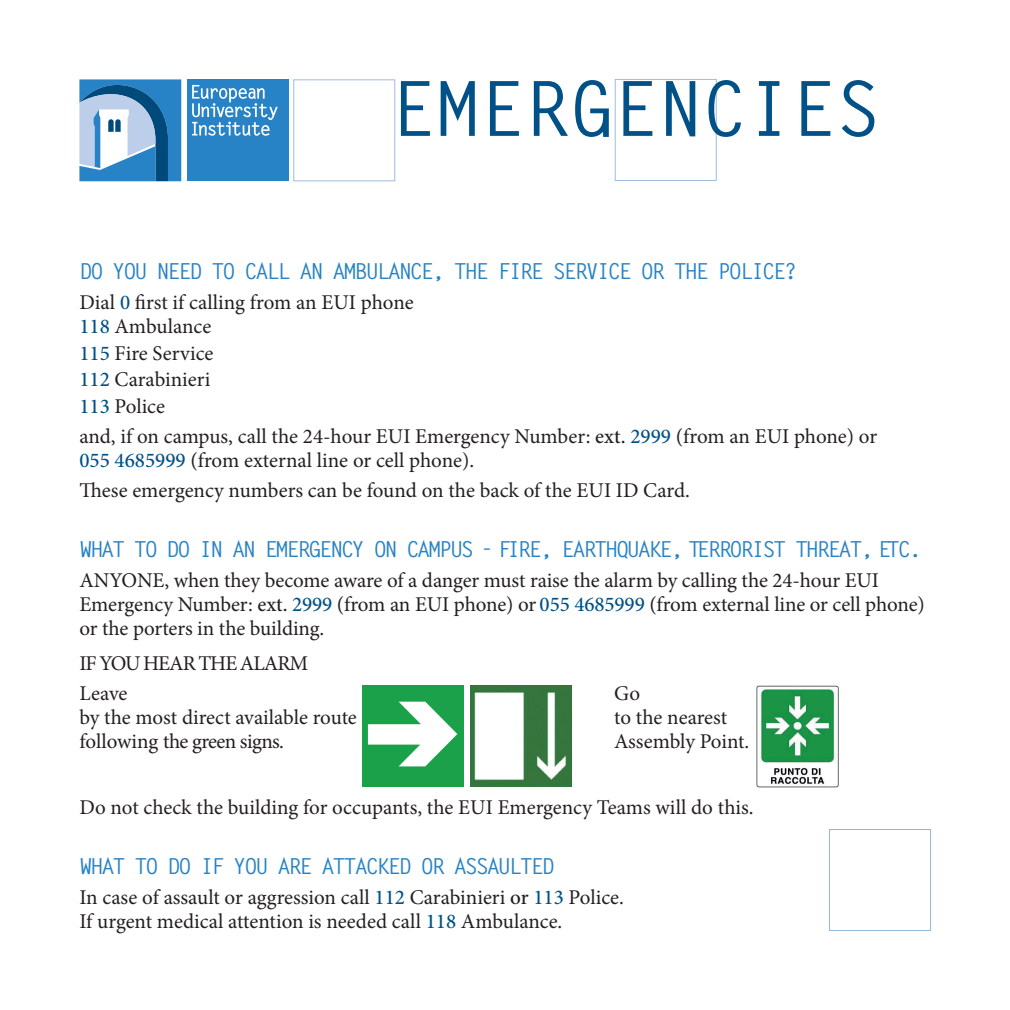
<style>
.page{position:relative;width:1010px;height:1010px;background:#fff}
.page>*{position:absolute;margin:0;border:0;box-sizing:border-box;transform-origin:0 0}
.t1{font:700 76px "Letter Gothic Std";letter-spacing:-.015em;color:#005187}
.t2{font:700 22px "Letter Gothic Std";letter-spacing:-.1em;color:#2783c5}
.t3{font:21px/24px "Minion Pro";letter-spacing:-.005em;color:#231f20}
.t4{font:21px "Minion Pro";letter-spacing:-.05em;color:#231f20}
.s1{font-weight:500;color:#005187}
.s2{font-weight:500}
</style>
<div class="page">
<div style="left:293px;top:79px;width:102px;height:102px;border:1px solid #9fbbe1"></div>
<div style="left:614px;top:79px;width:102px;height:102px;border:1px solid #9fbbe1"></div>
<div style="left:828px;top:828px;width:102px;height:102px;border:1px solid #95b5de"></div>
<div style="left:186px;top:79px;width:102px;height:102px;background:#2783c5"></div>
<svg style="left:192px;top:85px;width:86px;height:51px"></svg>
<svg style="left:79px;top:79px;width:102px;height:102px;background:#68a0ca"></svg>
<img style="left:756px;top:685px;width:83px;height:103px">
<img style="left:363px;top:685px;width:101px;height:100px">
<img style="left:470px;top:685px;width:101px;height:100px">
<h1 class="t1" style="left:390px;top:62px;width:492px">EMERGENCIES</h1>
<p class="t2" style="left:79px;top:257px;width:719px">DO YOU NEED TO CALL AN AMBULANCE, THE FIRE SERVICE OR THE POLICE?</p>
<p class="t3" style="left:79px;top:290px;width:336px">Dial <span class="s1">0</span> first if calling from an EUI phone<br><span class="s1">118</span> Ambulance</p>
<p class="t3" style="left:79px;top:339px;width:135px;line-height:26.8px"><span class="s1">115</span> Fire Service<br><span class="s1">112</span> Carabinieri<br><span class="s1">113</span> Police</p>
<p class="t3" style="left:79px;top:424px;width:799px">and, if on campus, call the 24-hour EUI Emergency Number: <span class="s2">ext.</span> <span class="s1">2999</span> <span class="s2">(</span>from an EUI phone) or<br><span class="s1">055 4685999</span> <span class="s2">(</span>from external line or cell phone).</p>
<p class="t3" style="left:79px;top:478px;width:611px">These emergency numbers can be found on the back of the EUI ID Card.</p>
<p class="t2" style="left:79px;top:535px;width:493px">WHAT TO DO IN AN EMERGENCY ON CAMPUS - FIRE , EARTH</p>
<p class="t2" style="left:616px;top:535px;width:84px">QUAKE, TERRORIST</p>
<p class="t2" style="left:794px;top:535px;width:12px">THREAT</p>
<p class="t2" style="left:860px;top:535px;width:63px">, ETC .</p>
<p class="t3" style="left:79px;top:567px;width:846px">ANYONE, when they become aware of a danger must raise the alarm by calling the 24-hour EUI<br>Emergency Number: <span class="s2">ext.</span> <span class="s1">2999</span> <span class="s2">(</span>from an EUI phone) or <span class="s1">055 4685999</span> <span class="s2">(</span>from external line or cell phone) or the porters in the building.</p>
<p class="t4" style="left:79px;top:649px;width:230px">IF YOU HEAR THE ALARM</p>
<p class="t3" style="left:79px;top:681px;width:279px">Leave<br>by the most direct available route following the green signs.</p>
<p class="t3" style="left:614px;top:681px;width:137px">Go<br>to the nearest<br>Assembly Point.</p>
<p class="t3" style="left:79px;top:795px;width:675px">Do not check the building for occupants, the EUI Emergency Teams will do this.</p>
<p class="t2" style="left:79px;top:852px;width:477px">WHAT TO DO IF YOU ARE ATTACKED OR ASSAULTED</p>
<p class="t3" style="left:79px;top:884px;width:545px">In case of assault or aggression call <span class="s1">112</span> Carabinieri <span class="s2">or</span> <span class="s1">113</span> Police.<br>If urgent medical attention is needed call <span class="s1">118</span> Ambulance.</p>
</div>
